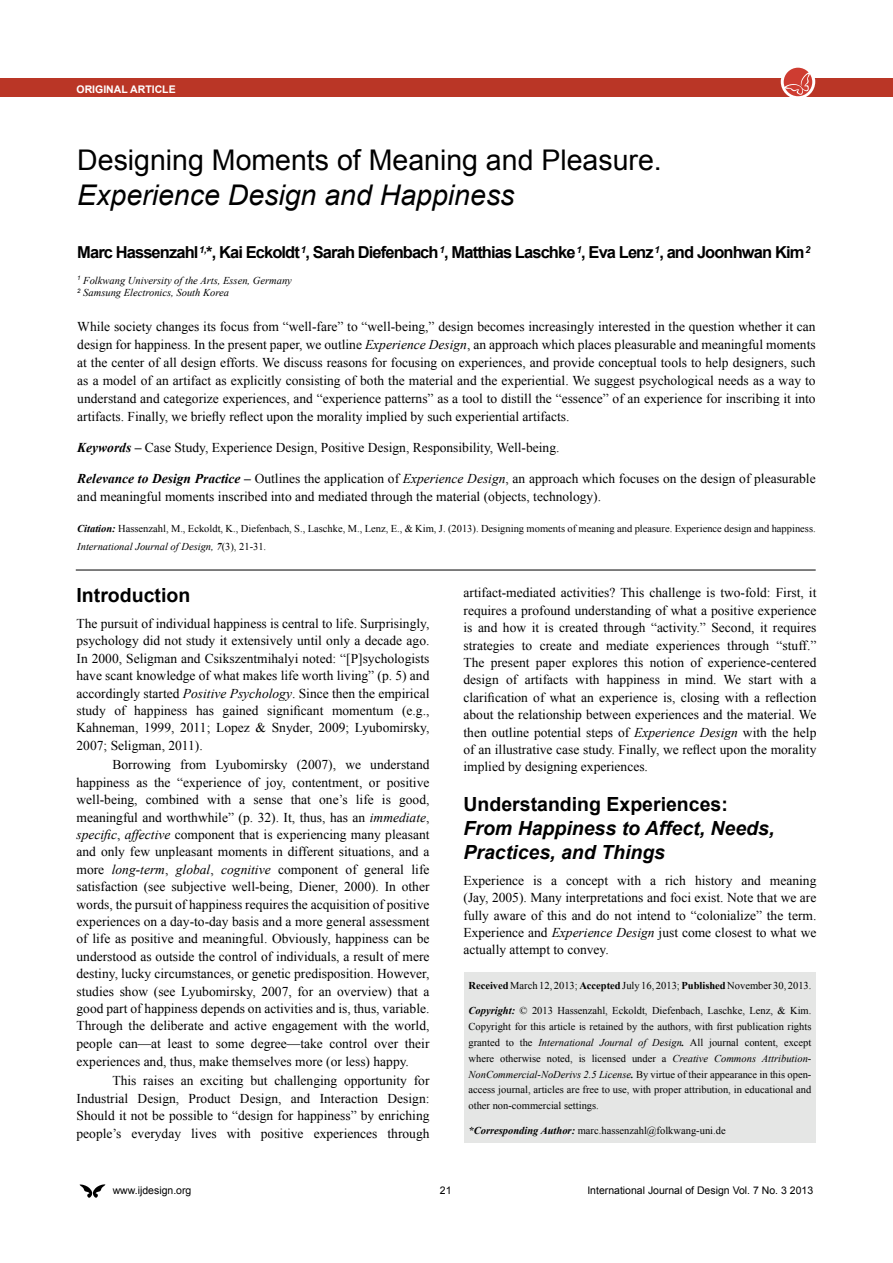
<style>
.page{position:relative;width:893px;height:1263px;background:#fff}
.page>*{position:absolute;margin:0;border:0;box-sizing:border-box;transform-origin:0 0}
.t1{font:28.5px "Arial";color:#000}
.t2{font:italic 28.5px "Arial";color:#000}
.t3{font:italic 700 19.5px/24px "Arial";color:#000}
.t4{font:700 19.5px "Arial";color:#000}
.t5{font:700 16.5px "Arial";letter-spacing:-.055em;color:#000}
.t6{font:13.5px/17.4px "Times New Roman";color:#000;text-align:justify}
.t7{font:10.5px/15.9px "Times New Roman";color:#000}
.t8{font:italic 10.5px/12.6px "Times New Roman";color:#000}
.t9{font:10.5px "Arial";color:#000}
.t10{font:700 10.5px "Arial";color:#fff}
.s1{font-style:italic}
.s2{font-weight:700;font-style:italic}
.s3{font-weight:700}
</style>
<div class="page">
<svg style="left:80px;top:1184px;width:25px;height:14px"></svg>
<div style="left:0;top:78px;width:893px;height:19px;background:#ba3626"></div>
<svg style="left:781px;top:64px;width:34px;height:35px"></svg>
<div style="left:784px;top:68px;width:28px;height:28px;background:#ce3c31;border-radius:50%"></div>
<svg style="left:784px;top:72px;width:26px;height:23px"></svg>
<div style="left:464px;top:973px;width:352px;height:170px;background:#e5e6e5"></div>
<hr style="left:76px;top:570px;width:740px;height:1px;background:#000">
<p class="t10" style="left:77px;top:82px;width:99px">Original article</p>
<h1 class="t1" style="left:77px;top:142px;width:586px">Designing Moments of Meaning and Pleasure.</h1>
<h1 class="t2" style="left:77px;top:176px;width:439px">Experience Design and Happiness</h1>
<p class="t5" style="left:77px;top:242px;width:735px">Marc Hassenzahl<sup>1,</sup>*, Kai Eckoldt<sup>1</sup>, Sarah Diefenbach<sup>1</sup>, Matthias Laschke<sup>1</sup>, Eva Lenz<sup>1</sup>, and Joonhwan Kim<sup>2</sup></p>
<p class="t8" style="left:77px;top:274px;width:216px"><sup>1</sup> Folkwang University of the Arts, Essen, Germany<br><sup>2</sup> Samsung Electronics, South Korea</p>
<p class="t6" style="left:77px;top:318px;width:740px;line-height:18px">While society changes its focus from “well-fare” to “well-being,” design becomes increasingly interested in the question whether it can design for happiness. In the present paper, we outline <span class="s1">Experience Design</span>, an approach which places pleasurable and meaningful moments at the center of all design efforts. We discuss reasons for focusing on experiences, and provide conceptual tools to help designers, such as a model of an artifact as explicitly consisting of both the material and the experiential. We suggest psychological needs as a way to understand and categorize experiences, and “experience patterns” as a tool to distill the “essence” of an experience for inscribing it into artifacts. Finally, we briefly reflect upon the morality implied by such experiential artifacts.</p>
<p class="t6" style="left:77px;top:439px;width:484px"><span class="s2">Keywords –</span> Case Study, Experience Design, Positive Design, Responsibility, Well-being.</p>
<p class="t6" style="left:77px;top:469px;width:740px;line-height:18px"><span class="s2">Relevance to Design Practice –</span> Outlines the application of <span class="s1">Experience Design</span>, an approach which focuses on the design of pleasurable and meaningful moments inscribed into and mediated through the material (objects, technology).</p>
<p class="t7" style="left:77px;top:519px;width:740px;line-height:18px"><span class="s2">Citation:</span> Hassenzahl, M., Eckoldt, K., Diefenbach, S., Laschke, M., Lenz, E., &amp; Kim, J. (2013). Designing moments of meaning and pleasure. Experience design and happiness.<br><span class="s1">International Journal of Design,</span> <span class="s2">7</span>(3), 21-31.</p>
<h2 class="t4" style="left:77px;top:582px;width:115px">Introduction</h2>
<p class="t6" style="left:77px;top:615px;width:354px">The pursuit of individual happiness is central to life. Surprisingly, psychology did not study it extensively until only a decade ago.<br>In 2000, Seligman and Csikszentmihalyi noted: “[P]sychologists have scant knowledge of what makes life worth living” (p. 5) and accordingly started <span class="s1">Positive Psychology</span>. Since then the empirical study of happiness has gained significant momentum (e.g., Kahneman, 1999, 2011; Lopez &amp; Snyder, 2009; Lyubomirsky, 2007; Seligman, 2011).</p>
<p class="t6" style="left:77px;top:756px;width:354px;text-indent:36px">Borrowing from Lyubomirsky (2007), we understand happiness as the “experience of joy, contentment, or positive well-being, combined with a sense that one’s life is good, meaningful and worthwhile” (p. 32). It, thus, has an <span class="s1">immediate</span>, <span class="s1">specific</span>, <span class="s1">affective</span> component that is experiencing many pleasant and only few unpleasant moments in different situations, and a more <span class="s1">long-term</span>, <span class="s1">global</span>, <span class="s1">cognitive</span> component of general life satisfaction (see subjective well-being, Diener, 2000). In other words, the pursuit of happiness requires the acquisition of positive experiences on a day-to-day basis and a more general assessment of life as positive and meaningful. Obviously, happiness can be understood as outside the control of individuals, a result of mere destiny, lucky circumstances, or genetic predisposition. However, studies show (see Lyubomirsky, 2007, for an overview) that a good part of happiness depends on activities and is, thus, variable.<br>Through the deliberate and active engagement with the world, people can—at least to some degree—take control over their experiences and, thus, make themselves more (or less) happy.</p>
<p class="t6" style="left:77px;top:1072px;width:354px;text-indent:36px">This raises an exciting but challenging opportunity for Industrial Design, Product Design, and Interaction Design:<br>Should it not be possible to “design for happiness” by enriching people’s everyday lives with positive experiences through</p>
<p class="t6" style="left:463px;top:584px;width:354px">artifact-mediated activities? This challenge is two-fold: First, it requires a profound understanding of what a positive experience is and how it is created through “activity.” Second, it requires strategies to create and mediate experiences through “stuff.” The present paper explores this notion of experience-centered design of artifacts with happiness in mind. We start with a clarification of what an experience is, closing with a reflection about the relationship between experiences and the material. We then outline potential steps of <span class="s1">Experience Design</span> with the help of an illustrative case study. Finally, we reflect upon the morality implied by designing experiences.</p>
<h2 class="t4" style="left:463px;top:791px;width:266px">Understanding Experiences:</h2>
<h2 class="t3" style="left:463px;top:817px;width:312px">From Happiness to Affect, Needs,<br>Practices, and Things</h2>
<p class="t6" style="left:463px;top:871px;width:354px">Experience is a concept with a rich history and meaning (Jay, 2005). Many interpretations and foci exist. Note that we are fully aware of this and do not intend to “colonialize” the term.<br>Experience and <span class="s1">Experience Design</span> just come closest to what we actually attempt to convey.</p>
<p class="t7" style="left:468px;top:978px;width:344px"><span class="s3">Received</span> March 12, 2013; <span class="s3">Accepted</span> July 16, 2013; <span class="s3">Published</span> November 30, 2013.</p>
<p class="t7" style="left:468px;top:1002px;width:344px;text-align:justify"><span class="s2">Copyright:</span> © 2013 Hassenzahl, Eckoldt, Diefenbach, Laschke, Lenz, &amp; Kim.<br>Copyright for this article is retained by the authors, with first publication rights granted to the <span class="s1">International Journal of Design</span><span class="s2">.</span> All journal content, except where otherwise noted, is licensed under a <span class="s1">Creative Commons Attribution-NonCommercial-NoDerivs 2.5 License</span><span class="s2">.</span> By virtue of their appearance in this open&shy;access journal, articles are free to use, with proper attribution, in educational and other non-commercial settings.</p>
<p class="t7" style="left:468px;top:1122px;width:259px"><span class="s2">*Corresponding Author:</span> marc.hassenzahl@folkwang-uni.de</p>
<p class="t9" style="left:113px;top:1184px;width:80px">www.ijdesign.org</p>
<p class="t9" style="left:440px;top:1184px;width:13px">21</p>
<p class="t9" style="left:587px;top:1184px;width:227px">International Journal of Design Vol. 7 No. 3 2013</p>
</div>
